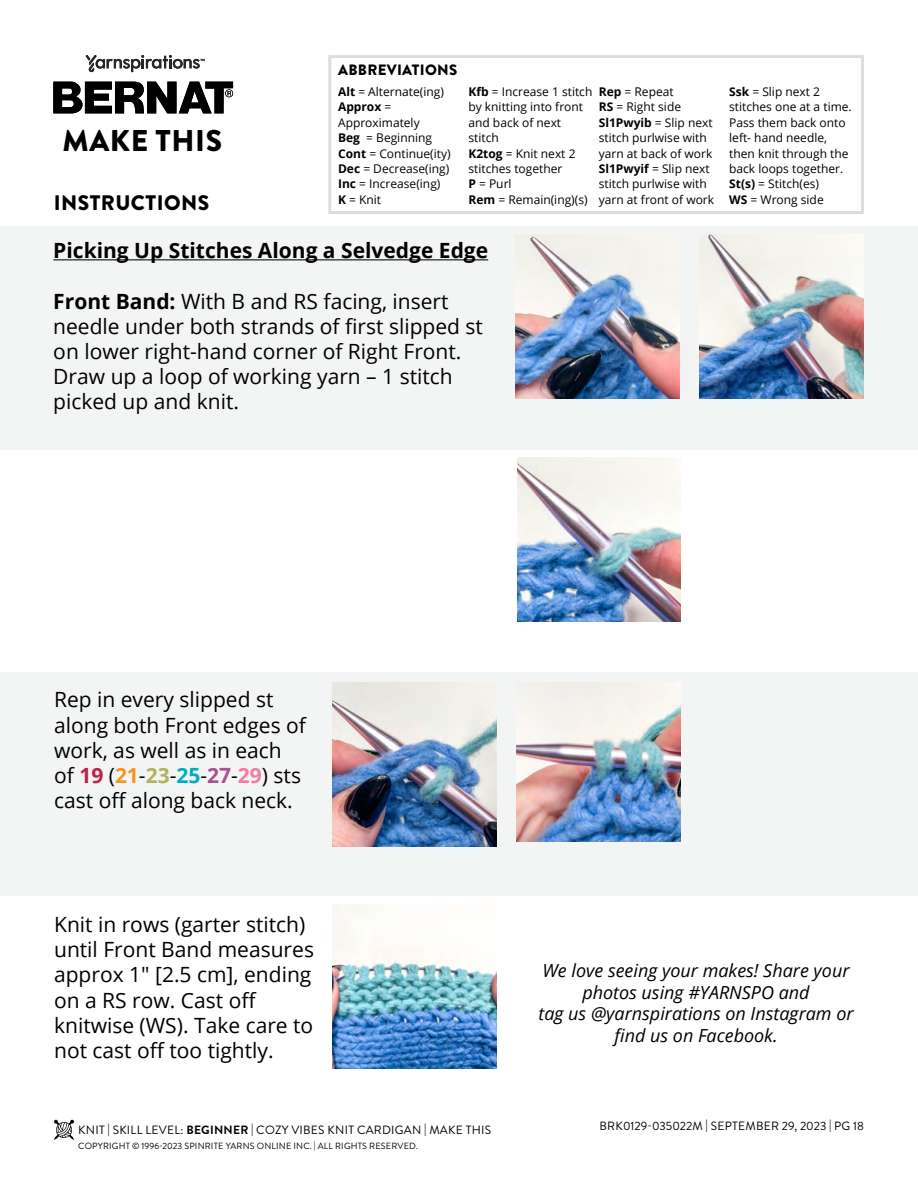
<style>
.page{position:relative;width:918px;height:1188px;background:#fff}
.page>*{position:absolute;margin:0;border:0;box-sizing:border-box;transform-origin:0 0}
.t1{font:900 30px "Brandon Grotesque";letter-spacing:.02em;color:#000}
.Body_-_Body_Text{font:21px/25.2px "Open Sans";color:#000}
.Body_-__Color_coded_6_sizes{font:21px/25.2px "Open Sans";color:#000}
.Body_-_Body_Text-2{font:700 21px "Open Sans";color:#000}
.t2{font:900 21px "Brandon Grotesque";letter-spacing:.02em;color:#000}
.We_Love_Seeing_Your_Makes__-_Center{font:italic 18px/21.6px "Open Sans";color:#000;text-align:center}
.t3{font:900 15px "Brandon Grotesque";letter-spacing:.02em;color:#000}
.t4{font:12px/15.3px "Open Sans";color:#000}
.t5{font:12px "Brandon Grotesque";letter-spacing:.02em;color:#000}
.t6{font:12px "Brandon Grotesque";color:#000}
.t7{font:9px "Brandon Grotesque";letter-spacing:.02em;color:#000}
.s1{font-weight:700}
.s2{font-weight:700;color:#c31f49}
.s3{font-weight:700;color:#f7941e}
.s4{font-weight:700;color:#b2b258}
.s5{font-weight:700;color:#00abc5}
.s6{font-weight:700;color:#ab5190}
.s7{font-weight:700;color:#f27ca2}
</style>
<div class="page">
<svg style="left:54px;top:1120px;width:20px;height:20px"></svg>
<div style="left:328px;top:55px;width:536px;height:159px;border:3px solid #dcddde"></div>
<div style="left:0;top:226px;width:918px;height:223px;background:#f3f4f4"></div>
<div style="left:0;top:673px;width:918px;height:223px;background:#f3f4f4"></div>
<svg style="left:53px;top:82px;width:180px;height:31px"></svg>
<svg style="left:86px;top:55px;width:119px;height:17px"></svg>
<img style="left:700px;top:234px;width:164px;height:164px">
<img style="left:517px;top:683px;width:164px;height:159px">
<img style="left:333px;top:905px;width:164px;height:163px">
<img style="left:333px;top:683px;width:164px;height:164px">
<img style="left:516px;top:234px;width:164px;height:164px">
<img style="left:517px;top:458px;width:164px;height:164px">
<hr style="left:53px;top:259px;width:435px;height:1px;background:#000">
<p class="t3" style="left:338px;top:59px;width:121px">ABBREVIATIONS</p>
<p class="t4" style="left:338px;top:84px;width:114px"><span class="s1">Alt</span> = Alternate(ing)<br><span class="s1">Approx</span> =<br>Approximately<br><span class="s1">Beg</span> = Beginning<br><span class="s1">Cont</span> = Continue(ity)<br><span class="s1">Dec</span> = Decrease(ing)<br><span class="s1">Inc</span> = Increase(ing)<br><span class="s1">K</span> = Knit</p>
<p class="t4" style="left:468px;top:84px;width:125px"><span class="s1">Kfb</span> = Increase 1 stitch by knitting into front and back of next stitch<br><span class="s1">K2tog</span> = Knit next 2 stitches together<br><span class="s1">P</span> = Purl<br><span class="s1">Rem</span> = Remain(ing)(s)</p>
<p class="t4" style="left:599px;top:84px;width:117px"><span class="s1">Rep</span> = Repeat<br><span class="s1">RS</span> = Right side<br><span class="s1">Sl1Pwyib</span> = Slip next stitch purlwise with yarn at back of work<br><span class="s1">Sl1Pwyif</span> = Slip next stitch purlwise with yarn at front of work</p>
<p class="t4" style="left:729px;top:84px;width:124px"><span class="s1">Ssk</span> = Slip next 2 stitches one at a time.<br>Pass them back onto left- hand needle, then knit through the back loops together.<br><span class="s1">St(s)</span> = Stitch(es)<br><span class="s1">WS</span> = Wrong side</p>
<h1 class="t1" style="left:63px;top:119px;width:161px">MAKE THIS</h1>
<h2 class="t2" style="left:54px;top:188px;width:157px">INSTRUCTIONS</h2>
<p class="Body_-_Body_Text-2" style="left:53px;top:236px;width:436px">Picking Up Stitches Along a Selvedge Edge</p>
<p class="Body_-_Body_Text" style="left:53px;top:288px;width:431px"><span class="s1">Front Band:</span> With B and RS facing, insert needle under both strands of first slipped st on lower right-hand corner of Right Front.<br>Draw up a loop of working yarn – 1 stitch picked up and knit.</p>
<p class="Body_-__Color_coded_6_sizes" style="left:54px;top:687px;width:253px">Rep in every slipped st along both Front edges of work, as well as in each of <span class="s2">19</span> (<span class="s3">21</span>-<span class="s4">23</span>-<span class="s5">25</span>-<span class="s6">27</span>-<span class="s7">29</span>) sts cast off along back neck.</p>
<p class="Body_-_Body_Text" style="left:54px;top:911px;width:261px">Knit in rows (garter stitch) until Front Band measures approx 1" [2.5 cm], ending on a RS row. Cast off knitwise (WS). Take care to not cast off too tightly.</p>
<p class="t5" style="left:78px;top:1122px;width:414px">KNIT | SKILL LEVEL: <span class="s1">BEGINNER</span> | COZY VIBES KNIT CARDIGAN | MAKE THIS</p>
<p class="t7" style="left:78px;top:1140px;width:341px">COPYRIGHT © 1996-2023 SPINRITE YARNS ONLINE INC. | ALL RIGHTS RESERVED.</p>
<p class="We_Love_Seeing_Your_Makes__-_Center" style="left:543px;top:959px;width:308px">We love seeing your makes! Share your photos using #YARNSPO and</p>
<p class="We_Love_Seeing_Your_Makes__-_Center" style="left:539px;top:1003px;width:317px">tag us @yarnspirations on Instagram or find us on Facebook.</p>
<p class="t6" style="left:600px;top:1117px;width:127px">BRK0129-035022M | SEPTEMBER</p>
<p class="t6" style="left:782px;top:1117px;width:84px">29, 2023 | PG 18</p>
</div>
